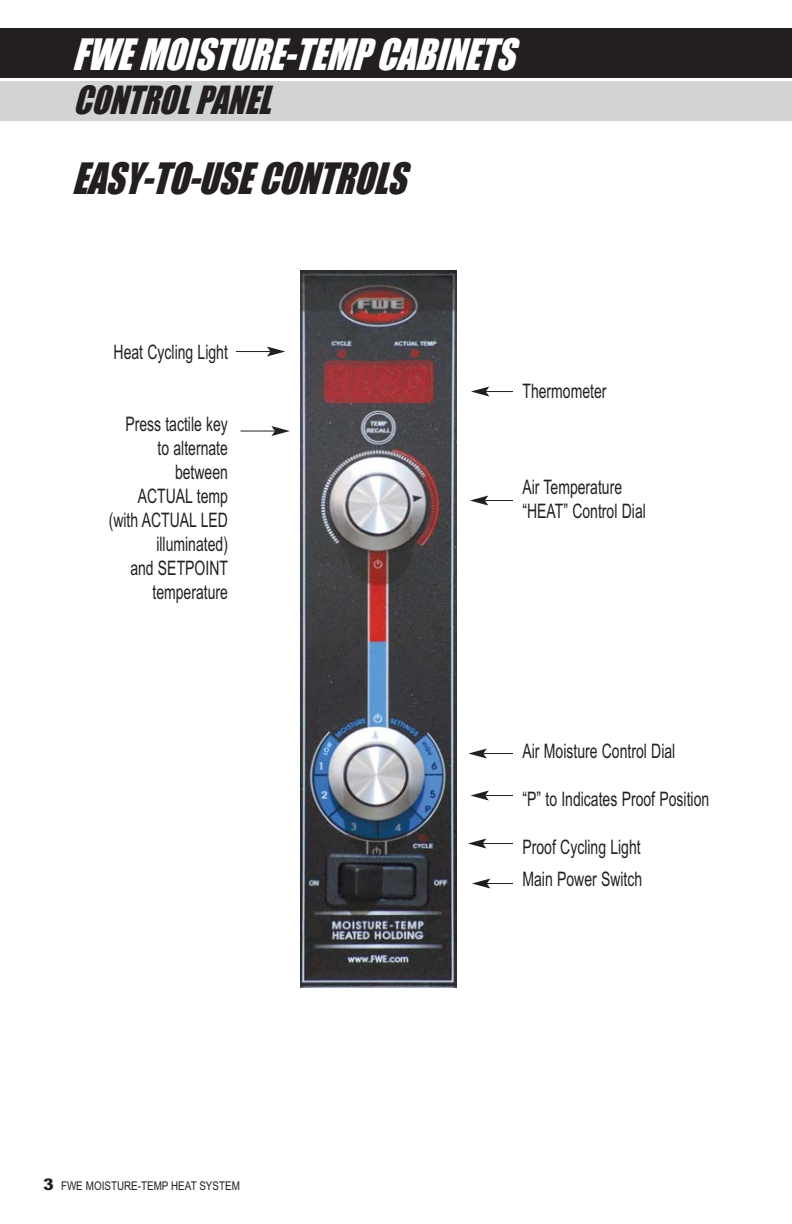
<style>
.page{position:relative;width:792px;height:1224px;background:#fff}
.page>*{position:absolute;margin:0;border:0;box-sizing:border-box;transform-origin:0 0}
.t1{font:italic 40px "Impact";color:#fff;scale:.9 1}
.t2{font:italic 40px "Impact";color:#231f20;scale:.9 1}
.t3{font:italic 36px "Impact";color:#231f20;scale:.9 1}
.t4{font:20px/24px "Arial";color:#231f20;scale:.7 1}
.t5{font:12px "Arial Narrow";color:#231f20}
.s1{font-family:"Arial";font-weight:900;font-size:16px}
</style>
<div class="page">
<div style="left:0;top:28px;width:792px;height:50px;background:#231f20"></div>
<div style="left:0;top:81px;width:792px;height:40px;background:#d1d3d4"></div>
<img style="left:300px;top:271px;width:157px;height:716px">
<hr style="left:486px;top:391px;width:45px;height:1px;background:#231f20">
<svg style="left:471px;top:387px;width:18px;height:10px"></svg>
<hr style="left:236px;top:351px;width:34px;height:1px;background:#231f20">
<svg style="left:267px;top:347px;width:18px;height:10px"></svg>
<hr style="left:240px;top:431px;width:35px;height:1px;background:#231f20">
<svg style="left:271px;top:426px;width:19px;height:10px"></svg>
<hr style="left:485px;top:500px;width:45px;height:1px;background:#231f20">
<svg style="left:470px;top:496px;width:18px;height:10px"></svg>
<hr style="left:485px;top:795px;width:47px;height:1px;background:#231f20">
<svg style="left:470px;top:791px;width:19px;height:10px"></svg>
<hr style="left:483px;top:753px;width:47px;height:1px;background:#231f20">
<svg style="left:468px;top:749px;width:19px;height:10px"></svg>
<hr style="left:483px;top:843px;width:47px;height:1px;background:#231f20">
<svg style="left:468px;top:839px;width:18px;height:10px"></svg>
<hr style="left:487px;top:883px;width:47px;height:1px;background:#231f20">
<svg style="left:472px;top:879px;width:18px;height:10px"></svg>
<div style="left:514px;top:371px;width:248px;height:543px;background:#fff"></div>
<h1 class="t1" style="left:72px;top:41px;width:492px">FWE MOISTURE-TEMP CABINETS</h1>
<h2 class="t3" style="left:73px;top:89px;width:221px">CONTROL PANEL</h2>
<h1 class="t2" style="left:72px;top:165px;width:372px">EASY-TO-USE CONTROLS</h1>
<p class="t4" style="left:114px;top:342px;width:165px">Heat Cycling Light</p>
<p class="t4" style="left:109px;top:414px;width:172px;text-align:right">Press tactile key<br>to alternate between<br>ACTUAL temp (with ACTUAL LED illuminated)<br>and SETPOINT temperature</p>
<p class="t5" style="left:43px;top:1179px;width:198px"><span class="s1">3</span> FWE MOISTURE-TEMP HEAT SYSTEM</p>
<p class="t4" style="left:523px;top:381px;width:122px">Thermometer</p>
<p class="t4" style="left:523px;top:477px;width:178px">Air Temperature “HEAT” Control Dial</p>
<p class="t4" style="left:523px;top:741px;width:220px">Air Moisture Control Dial</p>
<p class="t4" style="left:523px;top:789px;width:268px">“P” to Indicates Proof Position</p>
<p class="t4" style="left:523px;top:833px;width:173px;line-height:32px">Proof Cycling Light<br>Main Power Switch</p>
</div>
